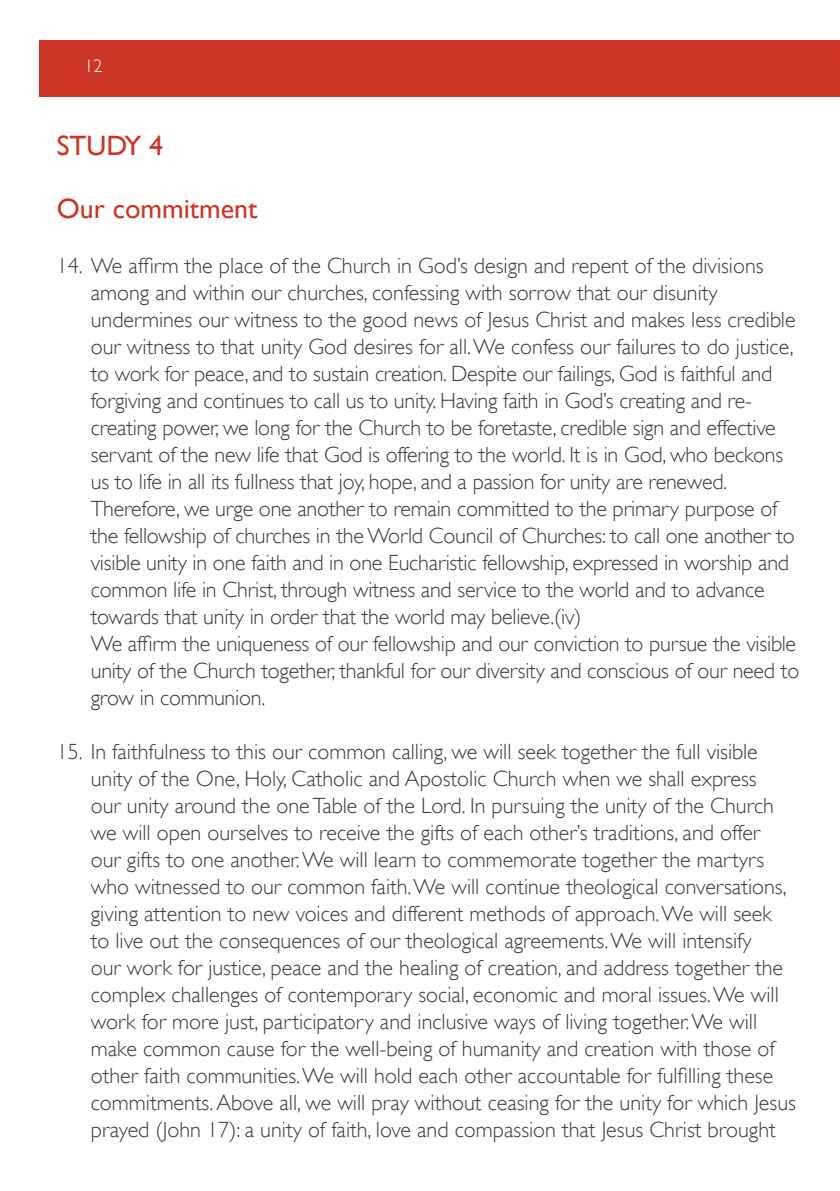
<style>
.page{position:relative;width:840px;height:1191px;background:#fff}
.page>*{position:absolute;margin:0;border:0;box-sizing:border-box;transform-origin:0 0}
.t1{font:28px "Gill Sans";color:#cb3627}
.t2{font:300 22px/27px "Gill Sans";color:#3c3c3b}
.t3{font:300 18px "Gill Sans";color:#fff}
</style>
<div class="page">
<div style="left:40px;top:40px;width:799px;height:56px;background:#cb3627"></div>
<p class="t3" style="left:85px;top:51px;width:19px">12</p>
<p class="t1" style="left:57px;top:129px;width:108px">STUDY 4</p>
<p class="t1" style="left:57px;top:192px;width:202px">Our commitment</p>
<p class="t2" style="left:91px;top:251px;width:709px;text-indent:-34px">14. We affirm the place of the Church in God’s design and repent of the divisions among and within our churches, confessing with sorrow that our disunity undermines our witness to the good news of Jesus Christ and makes less credible our witness to that unity God desires for all. We confess our failures to do justice, to work for peace, and to sustain creation. Despite our failings, God is faithful and forgiving and continues to call us to unity. Having faith in God’s creating and re&shy;creating power, we long for the Church to be foretaste, credible sign and effective servant of the new life that God is offering to the world. It is in God, who beckons us to life in all its fullness that joy, hope, and a passion for unity are renewed.<br>Therefore, we urge one another to remain committed to the primary purpose of the fellowship of churches in the World Council of Churches: to call one another to visible unity in one faith and in one Eucharistic fellowship, expressed in worship and common life in Christ, through witness and service to the world and to advance towards that unity in order that the world may believe.(iv)<br>We affirm the uniqueness of our fellowship and our conviction to pursue the visible unity of the Church together, thankful for our diversity and conscious of our need to grow in communion.</p>
<p class="t2" style="left:91px;top:737px;width:706px;text-indent:-34px">15. In faithfulness to this our common calling, we will seek together the full visible unity of the One, Holy, Catholic and Apostolic Church when we shall express<br>our unity around the one Table of the Lord. In pursuing the unity of the Church we will open ourselves to receive the gifts of each other’s traditions, and offer<br>our gifts to one another. We will learn to commemorate together the martyrs who witnessed to our common faith. We will continue theological conversations, giving attention to new voices and different methods of approach. We will seek<br>to live out the consequences of our theological agreements. We will intensify<br>our work for justice, peace and the healing of creation, and address together the complex challenges of contemporary social, economic and moral issues. We will work for more just, participatory and inclusive ways of living together. We will make common cause for the well-being of humanity and creation with those of other faith communities. We will hold each other accountable for fulfilling these commitments. Above all, we will pray without ceasing for the unity for which Jesus prayed (John 17): a unity of faith, love and compassion that Jesus Christ brought</p>
</div>
